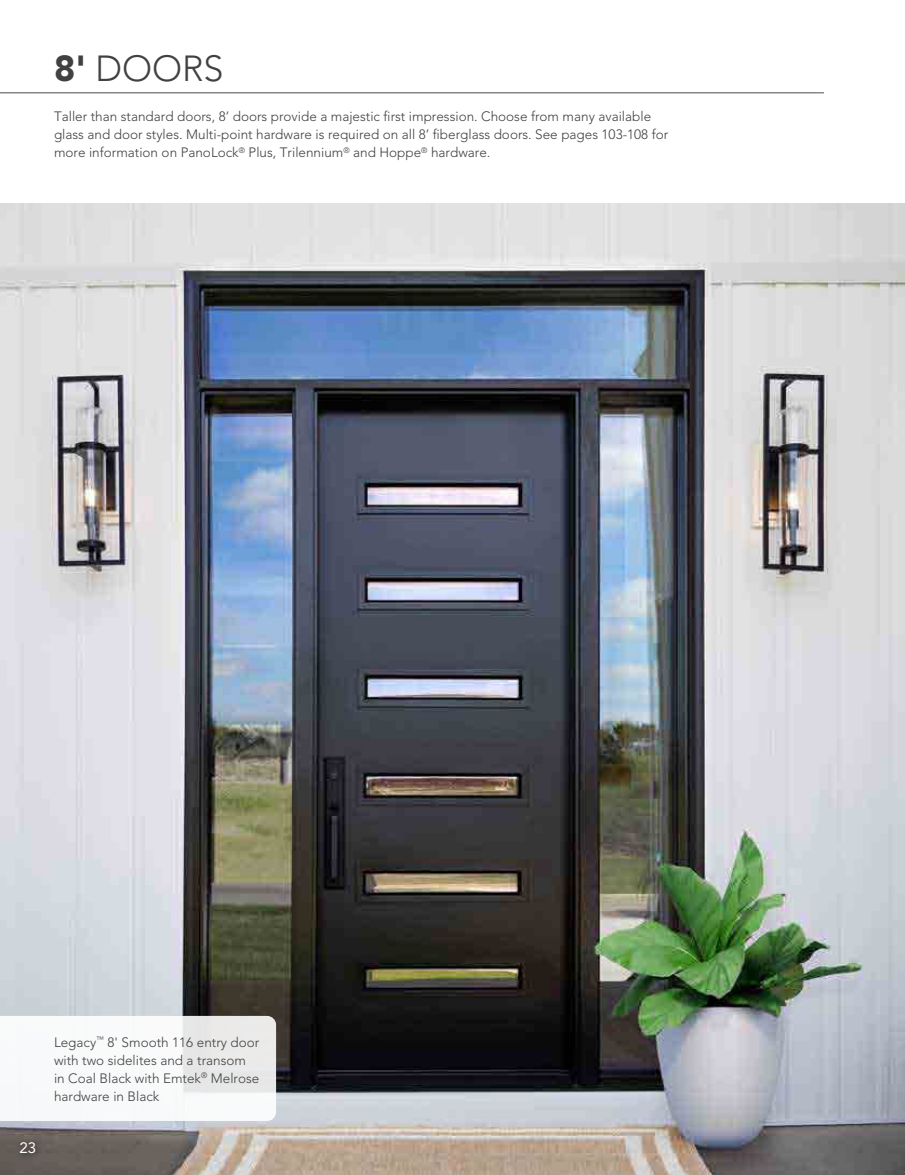
<style>
.page{position:relative;width:905px;height:1175px;background:#fff}
.page>*{position:absolute;margin:0;border:0;box-sizing:border-box;transform-origin:0 0}
.t1{font:300 36px "Avenir LT Std";color:#414042}
.t2{font:15px "Avenir LT Std";color:#fff}
.t3{font:300 13.5px/18px "Avenir LT Std";color:#414042}
.s1{font-weight:900}
</style>
<div class="page">
<hr style="left:0;top:92px;width:824px;height:1px;background:#414042">
<img style="left:0;top:204px;width:904px;height:970px">
<svg style="left:0;top:1015px;width:276px;height:106px"></svg>
<div style="left:15px;top:1137px;width:28px;height:23px;background:#5e5852"></div>
<h1 class="t1" style="left:54px;top:48px;width:171px"><span class="s1">8'</span> DOORS</h1>
<p class="t3" style="left:54px;top:108px;width:615px">Taller than standard doors, 8’ doors provide a majestic first impression. Choose from many available glass and door styles. Multi-point hardware is required on all 8’ fiberglass doors. See pages 103-108 for more information on PanoLock<sup>®</sup> Plus, Trilennium<sup>®</sup> and Hoppe<sup>®</sup> hardware.</p>
<p class="t2" style="left:20px;top:1139px;width:18px">23</p>
<p class="t3" style="left:54px;top:1032px;width:207px">Legacy<sup>™</sup> 8' Smooth 116 entry door with two sidelites and a transom in Coal Black with Emtek<sup>®</sup> Melrose hardware in Black</p>
</div>
